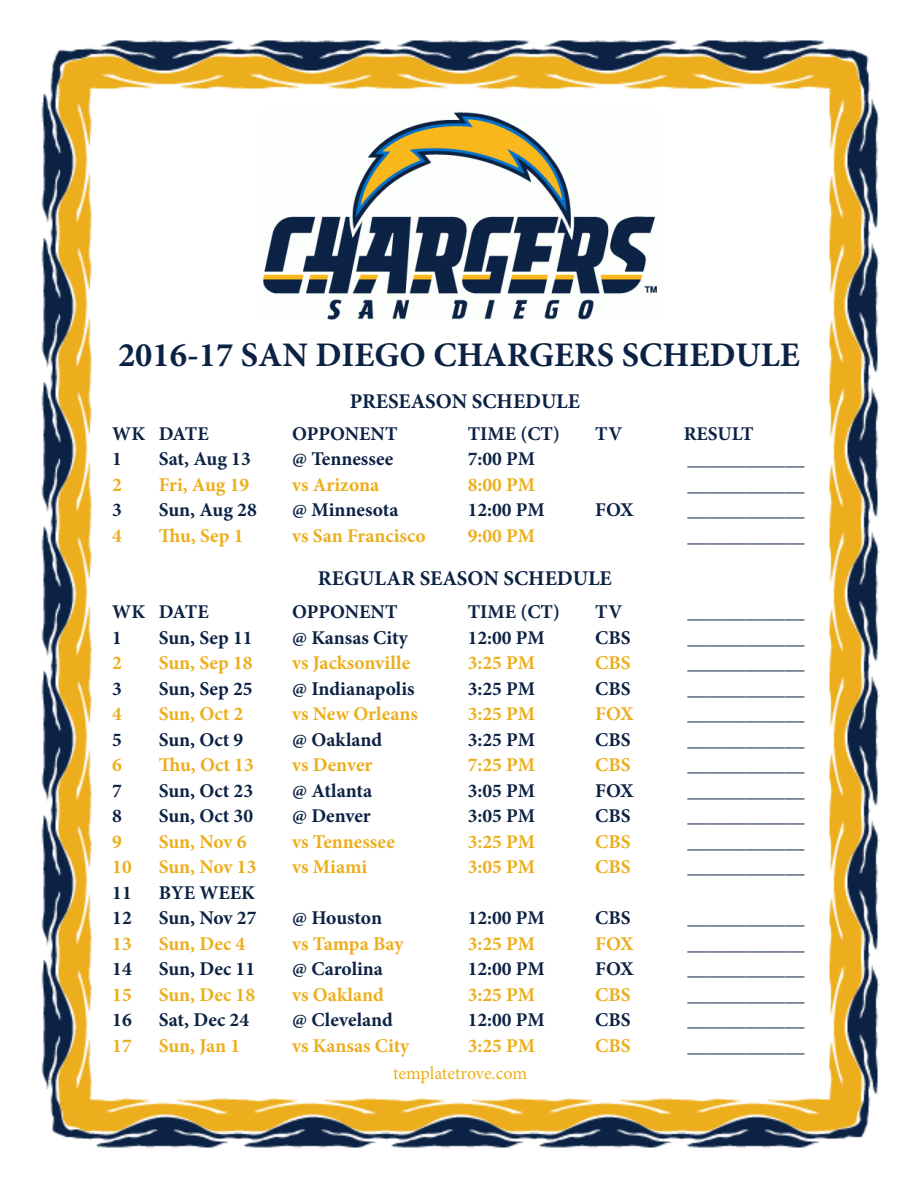
<style>
.page{position:relative;width:918px;height:1188px;background:#fff}
.page>*{position:absolute;margin:0;border:0;box-sizing:border-box;transform-origin:0 0}
.t1{font:700 34.5px "Minion Pro";color:#0c2244}
.t2{font:700 21px "Minion Pro";color:#0c2244}
.t3{font:700 19.5px "Minion Pro";color:#0c2244}
.t4{font:700 19.5px "Minion Pro";color:#ecae1c}
.t5{font:18px "Minion Pro";letter-spacing:-.005em;color:#ecae1c}
</style>
<div class="page">
<img style="left:41px;top:40px;width:839px;height:1108px">
<img style="left:264px;top:109px;width:393px;height:210px">
<p class="t1" style="left:118px;top:330px;width:683px">2016-17 SAN DIEGO CHARGERS SCHEDULE</p>
<p class="t2" style="left:350px;top:387px;width:232px">PRESEASON SCHEDULE</p>
<p class="t3" style="left:112px;top:420px;width:98px">WK DATE</p>
<p class="t3" style="left:292px;top:420px;width:107px">OPPONENT</p>
<p class="t3" style="left:468px;top:420px;width:94px">TIME (CT)</p>
<p class="t3" style="left:595px;top:420px;width:28px">TV</p>
<p class="t3" style="left:684px;top:420px;width:71px">RESULT</p>
<p class="t3" style="left:112px;top:445px;width:11px">1</p>
<p class="t3" style="left:159px;top:445px;width:94px">Sat, Aug 13</p>
<p class="t3" style="left:292px;top:445px;width:103px">@ Tennessee</p>
<p class="t3" style="left:468px;top:445px;width:69px">7:00 PM</p>
<p class="t3" style="left:688px;top:445px;width:118px">____________</p>
<p class="t4" style="left:112px;top:471px;width:11px">2</p>
<p class="t4" style="left:159px;top:471px;width:92px">Fri, Aug 19</p>
<p class="t4" style="left:292px;top:471px;width:89px">vs Arizona</p>
<p class="t4" style="left:468px;top:471px;width:69px">8:00 PM</p>
<p class="t3" style="left:688px;top:471px;width:118px">____________</p>
<p class="t3" style="left:112px;top:496px;width:11px">3</p>
<p class="t3" style="left:159px;top:496px;width:99px">Sun, Aug 28</p>
<p class="t3" style="left:292px;top:496px;width:108px">@ Minnesota</p>
<p class="t3" style="left:468px;top:496px;width:79px">12:00 PM</p>
<p class="t3" style="left:595px;top:496px;width:40px">FOX</p>
<p class="t3" style="left:688px;top:496px;width:118px">____________</p>
<p class="t4" style="left:112px;top:522px;width:11px">4</p>
<p class="t4" style="left:159px;top:522px;width:86px">Thu, Sep 1</p>
<p class="t4" style="left:292px;top:522px;width:135px">vs San Francisco</p>
<p class="t4" style="left:468px;top:522px;width:69px">9:00 PM</p>
<p class="t3" style="left:688px;top:522px;width:118px">____________</p>
<p class="t2" style="left:318px;top:564px;width:295px">REGULAR SEASON SCHEDULE</p>
<p class="t3" style="left:112px;top:598px;width:98px">WK DATE</p>
<p class="t3" style="left:292px;top:598px;width:107px">OPPONENT</p>
<p class="t3" style="left:468px;top:598px;width:94px">TIME (CT)</p>
<p class="t3" style="left:595px;top:598px;width:28px">TV</p>
<p class="t3" style="left:688px;top:598px;width:118px">____________</p>
<p class="t3" style="left:112px;top:624px;width:11px">1</p>
<p class="t3" style="left:159px;top:624px;width:95px">Sun, Sep 11</p>
<p class="t3" style="left:292px;top:624px;width:117px">@ Kansas City</p>
<p class="t3" style="left:468px;top:624px;width:79px">12:00 PM</p>
<p class="t3" style="left:595px;top:624px;width:37px">CBS</p>
<p class="t3" style="left:688px;top:624px;width:118px">____________</p>
<p class="t4" style="left:112px;top:649px;width:11px">2</p>
<p class="t4" style="left:159px;top:649px;width:95px">Sun, Sep 18</p>
<p class="t4" style="left:292px;top:649px;width:119px">vs Jacksonville</p>
<p class="t4" style="left:468px;top:649px;width:69px">3:25 PM</p>
<p class="t4" style="left:595px;top:649px;width:37px">CBS</p>
<p class="t3" style="left:688px;top:649px;width:118px">____________</p>
<p class="t3" style="left:112px;top:675px;width:11px">3</p>
<p class="t3" style="left:159px;top:675px;width:95px">Sun, Sep 25</p>
<p class="t3" style="left:292px;top:675px;width:124px">@ Indianapolis</p>
<p class="t3" style="left:468px;top:675px;width:69px">3:25 PM</p>
<p class="t3" style="left:595px;top:675px;width:37px">CBS</p>
<p class="t3" style="left:688px;top:675px;width:118px">____________</p>
<p class="t4" style="left:112px;top:700px;width:11px">4</p>
<p class="t4" style="left:159px;top:700px;width:86px">Sun, Oct 2</p>
<p class="t4" style="left:292px;top:700px;width:127px">vs New Orleans</p>
<p class="t4" style="left:468px;top:700px;width:69px">3:25 PM</p>
<p class="t4" style="left:595px;top:700px;width:40px">FOX</p>
<p class="t3" style="left:688px;top:700px;width:118px">____________</p>
<p class="t3" style="left:112px;top:726px;width:11px">5</p>
<p class="t3" style="left:159px;top:726px;width:86px">Sun, Oct 9</p>
<p class="t3" style="left:292px;top:726px;width:91px">@ Oakland</p>
<p class="t3" style="left:468px;top:726px;width:69px">3:25 PM</p>
<p class="t3" style="left:595px;top:726px;width:37px">CBS</p>
<p class="t3" style="left:688px;top:726px;width:118px">____________</p>
<p class="t4" style="left:112px;top:751px;width:11px">6</p>
<p class="t4" style="left:159px;top:751px;width:97px">Thu, Oct 13</p>
<p class="t4" style="left:292px;top:751px;width:82px">vs Denver</p>
<p class="t4" style="left:468px;top:751px;width:69px">7:25 PM</p>
<p class="t4" style="left:595px;top:751px;width:37px">CBS</p>
<p class="t3" style="left:688px;top:751px;width:118px">____________</p>
<p class="t3" style="left:112px;top:777px;width:11px">7</p>
<p class="t3" style="left:159px;top:777px;width:96px">Sun, Oct 23</p>
<p class="t3" style="left:292px;top:777px;width:81px">@ Atlanta</p>
<p class="t3" style="left:468px;top:777px;width:69px">3:05 PM</p>
<p class="t3" style="left:595px;top:777px;width:40px">FOX</p>
<p class="t3" style="left:688px;top:777px;width:118px">____________</p>
<p class="t3" style="left:112px;top:802px;width:11px">8</p>
<p class="t3" style="left:159px;top:802px;width:96px">Sun, Oct 30</p>
<p class="t3" style="left:292px;top:802px;width:80px">@ Denver</p>
<p class="t3" style="left:468px;top:802px;width:69px">3:05 PM</p>
<p class="t3" style="left:595px;top:802px;width:37px">CBS</p>
<p class="t3" style="left:688px;top:802px;width:118px">____________</p>
<p class="t4" style="left:112px;top:828px;width:11px">9</p>
<p class="t4" style="left:159px;top:828px;width:89px">Sun, Nov 6</p>
<p class="t4" style="left:292px;top:828px;width:104px">vs Tennessee</p>
<p class="t4" style="left:468px;top:828px;width:69px">3:25 PM</p>
<p class="t4" style="left:595px;top:828px;width:37px">CBS</p>
<p class="t3" style="left:688px;top:828px;width:118px">____________</p>
<p class="t4" style="left:112px;top:853px;width:21px">10</p>
<p class="t4" style="left:159px;top:853px;width:99px">Sun, Nov 13</p>
<p class="t4" style="left:292px;top:853px;width:77px">vs Miami</p>
<p class="t4" style="left:468px;top:853px;width:69px">3:05 PM</p>
<p class="t4" style="left:595px;top:853px;width:37px">CBS</p>
<p class="t3" style="left:688px;top:853px;width:118px">____________</p>
<p class="t3" style="left:112px;top:879px;width:21px">11</p>
<p class="t3" style="left:159px;top:879px;width:98px">BYE WEEK</p>
<p class="t3" style="left:112px;top:904px;width:21px">12</p>
<p class="t3" style="left:159px;top:904px;width:99px">Sun, Nov 27</p>
<p class="t3" style="left:292px;top:904px;width:91px">@ Houston</p>
<p class="t3" style="left:468px;top:904px;width:79px">12:00 PM</p>
<p class="t3" style="left:595px;top:904px;width:37px">CBS</p>
<p class="t3" style="left:688px;top:904px;width:118px">____________</p>
<p class="t4" style="left:112px;top:930px;width:21px">13</p>
<p class="t4" style="left:159px;top:930px;width:88px">Sun, Dec 4</p>
<p class="t4" style="left:292px;top:930px;width:113px">vs Tampa Bay</p>
<p class="t4" style="left:468px;top:930px;width:69px">3:25 PM</p>
<p class="t4" style="left:595px;top:930px;width:40px">FOX</p>
<p class="t3" style="left:688px;top:930px;width:118px">____________</p>
<p class="t3" style="left:112px;top:955px;width:21px">14</p>
<p class="t3" style="left:159px;top:955px;width:98px">Sun, Dec 11</p>
<p class="t3" style="left:292px;top:955px;width:92px">@ Carolina</p>
<p class="t3" style="left:468px;top:955px;width:79px">12:00 PM</p>
<p class="t3" style="left:595px;top:955px;width:40px">FOX</p>
<p class="t3" style="left:688px;top:955px;width:118px">____________</p>
<p class="t4" style="left:112px;top:981px;width:21px">15</p>
<p class="t4" style="left:159px;top:981px;width:98px">Sun, Dec 18</p>
<p class="t4" style="left:292px;top:981px;width:93px">vs Oakland</p>
<p class="t4" style="left:468px;top:981px;width:69px">3:25 PM</p>
<p class="t4" style="left:595px;top:981px;width:37px">CBS</p>
<p class="t3" style="left:688px;top:981px;width:118px">____________</p>
<p class="t3" style="left:112px;top:1006px;width:21px">16</p>
<p class="t3" style="left:159px;top:1006px;width:92px">Sat, Dec 24</p>
<p class="t3" style="left:292px;top:1006px;width:102px">@ Cleveland</p>
<p class="t3" style="left:468px;top:1006px;width:79px">12:00 PM</p>
<p class="t3" style="left:595px;top:1006px;width:37px">CBS</p>
<p class="t3" style="left:688px;top:1006px;width:118px">____________</p>
<p class="t4" style="left:112px;top:1032px;width:21px">17</p>
<p class="t4" style="left:159px;top:1032px;width:83px">Sun, Jan 1</p>
<p class="t4" style="left:292px;top:1032px;width:119px">vs Kansas City</p>
<p class="t4" style="left:468px;top:1032px;width:69px">3:25 PM</p>
<p class="t4" style="left:595px;top:1032px;width:37px">CBS</p>
<p class="t3" style="left:688px;top:1032px;width:118px">____________</p>
<p class="t5" style="left:393px;top:1061px;width:136px">templatetrove.com</p>
</div>
